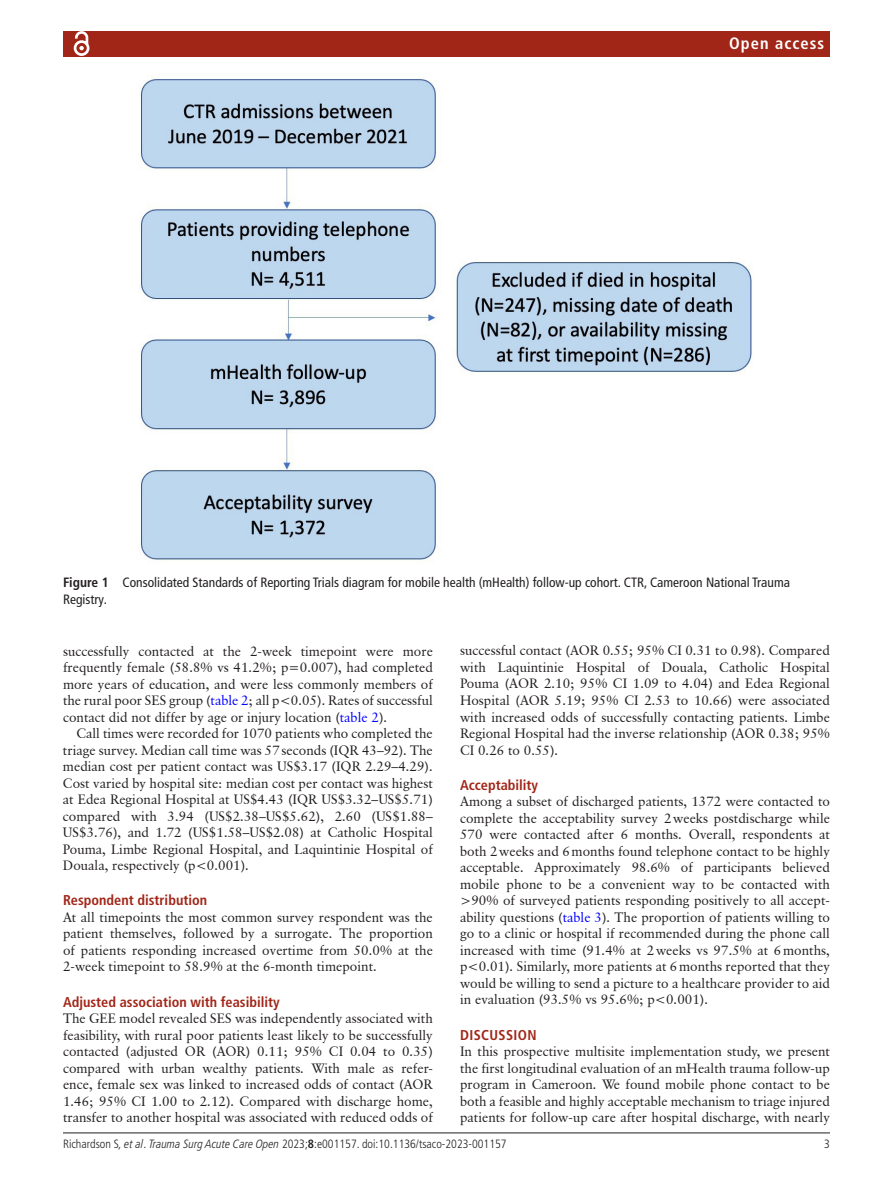
<style>
.page{position:relative;width:893px;height:1191px;background:#fff}
.page>*{position:absolute;margin:0;border:0;box-sizing:border-box;transform-origin:0 0}
.t1{font:700 condensed 16.5px "Frutiger LT Std";letter-spacing:.065em;color:#fff}
.t2{font:700 condensed 14.25px "Frutiger LT Pro";color:#a12618}
.t3{font:700 condensed 14.25px "Frutiger LT Pro";letter-spacing:.025em;color:#a12618}
.t4{font:13.5px/16.5px "Classical Garamond BT";color:#231f20;text-align:justify}
.t5{font:condensed 13.5px/16.5px "Frutiger LT Pro";color:#231f20}
.t6{font:300 condensed 12px "Frutiger LT Pro";color:#231f20}
.s1{font-weight:700}
.s2{color:#00f}
.s3{font-style:italic}
</style>
<div class="page">
<hr style="left:63px;top:1132px;width:767px;height:1px;background:#231f20">
<div style="left:63px;top:31px;width:767px;height:25px;background:#a12618"></div>
<svg style="left:72px;top:31px;width:19px;height:26px"></svg>
<img style="left:140px;top:72px;width:613px;height:489px">
<p class="t1" style="left:729px;top:34px;width:97px">Open access</p>
<p class="t5" style="left:63px;top:574px;width:728px"><span class="s1">Figure 1</span> Consolidated Standards of Reporting Trials diagram for mobile health (mHealth) follow-up cohort. CTR, Cameroon National Trauma<br>Registry.</p>
<p class="t4" style="left:63px;top:642px;width:371px">successfully contacted at the 2-week timepoint were more frequently female (58.8% vs 41.2%; p=0.007), had completed more years of education, and were less commonly members of the rural poor SES group (<span class="s2">table 2</span>; all p&lt;0.05). Rates of successful contact did not differ by age or injury location (<span class="s2">table 2</span>).</p>
<p class="t4" style="left:63px;top:725px;width:371px;text-indent:14px">Call times were recorded for 1070 patients who completed the triage survey. Median call time was 57seconds (IQR 43–92). The median cost per patient contact was US$3.17 (IQR 2.29–4.29).<br>Cost varied by hospital site: median cost per contact was highest at Edea Regional Hospital at US$4.43 (IQR US$3.32–US$5.71) compared with 3.94 (US$2.38–US$5.62), 2.60 (US$1.88– US$3.76), and 1.72 (US$1.58–US$2.08) at Catholic Hospital Pouma, Limbe Regional Hospital, and Laquintinie Hospital of Douala, respectively (p&lt;0.001).</p>
<p class="t2" style="left:63px;top:892px;width:146px">Respondent distribution</p>
<p class="t4" style="left:63px;top:908px;width:371px">At all timepoints the most common survey respondent was the patient themselves, followed by a surrogate. The proportion of patients responding increased overtime from 50.0% at the 2-week timepoint to 58.9% at the 6-month timepoint.</p>
<p class="t2" style="left:63px;top:993px;width:218px">Adjusted association with feasibility</p>
<p class="t4" style="left:63px;top:1010px;width:371px">The GEE model revealed SES was independently associated with feasibility, with rural poor patients least likely to be successfully contacted (adjusted OR (AOR) 0.11; 95% CI 0.04 to 0.35) compared with urban wealthy patients. With male as refer&shy;ence, female sex was linked to increased odds of contact (AOR 1.46; 95% CI 1.00 to 2.12). Compared with discharge home, transfer to another hospital was associated with reduced odds of</p>
<p class="t4" style="left:460px;top:642px;width:371px">successful contact (AOR 0.55; 95% CI 0.31 to 0.98). Compared with Laquintinie Hospital of Douala, Catholic Hospital Pouma (AOR 2.10; 95% CI 1.09 to 4.04) and Edea Regional Hospital (AOR 5.19; 95% CI 2.53 to 10.66) were associated with increased odds of successfully contacting patients. Limbe Regional Hospital had the inverse relationship (AOR 0.38; 95% CI 0.26 to 0.55).</p>
<p class="t2" style="left:460px;top:776px;width:80px">Acceptability</p>
<p class="t4" style="left:460px;top:793px;width:371px">Among a subset of discharged patients, 1372 were contacted to complete the acceptability survey 2weeks postdischarge while 570 were contacted after 6 months. Overall, respondents at both 2weeks and 6months found telephone contact to be highly acceptable. Approximately 98.6% of participants believed mobile phone to be a convenient way to be contacted with &gt;90% of surveyed patients responding positively to all accept&shy;ability questions (<span class="s2">table 3</span>). The proportion of patients willing to go to a clinic or hospital if recommended during the phone call increased with time (91.4% at 2weeks vs 97.5% at 6months, p&lt;0.01). Similarly, more patients at 6months reported that they would be willing to send a picture to a healthcare provider to aid in evaluation (93.5% vs 95.6%; p&lt;0.001).</p>
<p class="t3" style="left:460px;top:1026px;width:78px">DISCUSSION</p>
<p class="t4" style="left:460px;top:1043px;width:371px">In this prospective multisite implementation study, we present the first longitudinal evaluation of an mHealth trauma follow-up program in Cameroon. We found mobile phone contact to be both a feasible and highly acceptable mechanism to triage injured patients for follow-up care after hospital discharge, with nearly</p>
<p class="t6" style="left:63px;top:1136px;width:445px">Richardson S<span class="s3">, et al</span>. <span class="s3">Trauma Surg Acute Care Open</span> 2023;<span class="s1">8</span>:e001157. doi:10.1136/tsaco-2023-001157</p>
<p class="t6" style="left:824px;top:1136px;width:7px">3</p>
</div>
